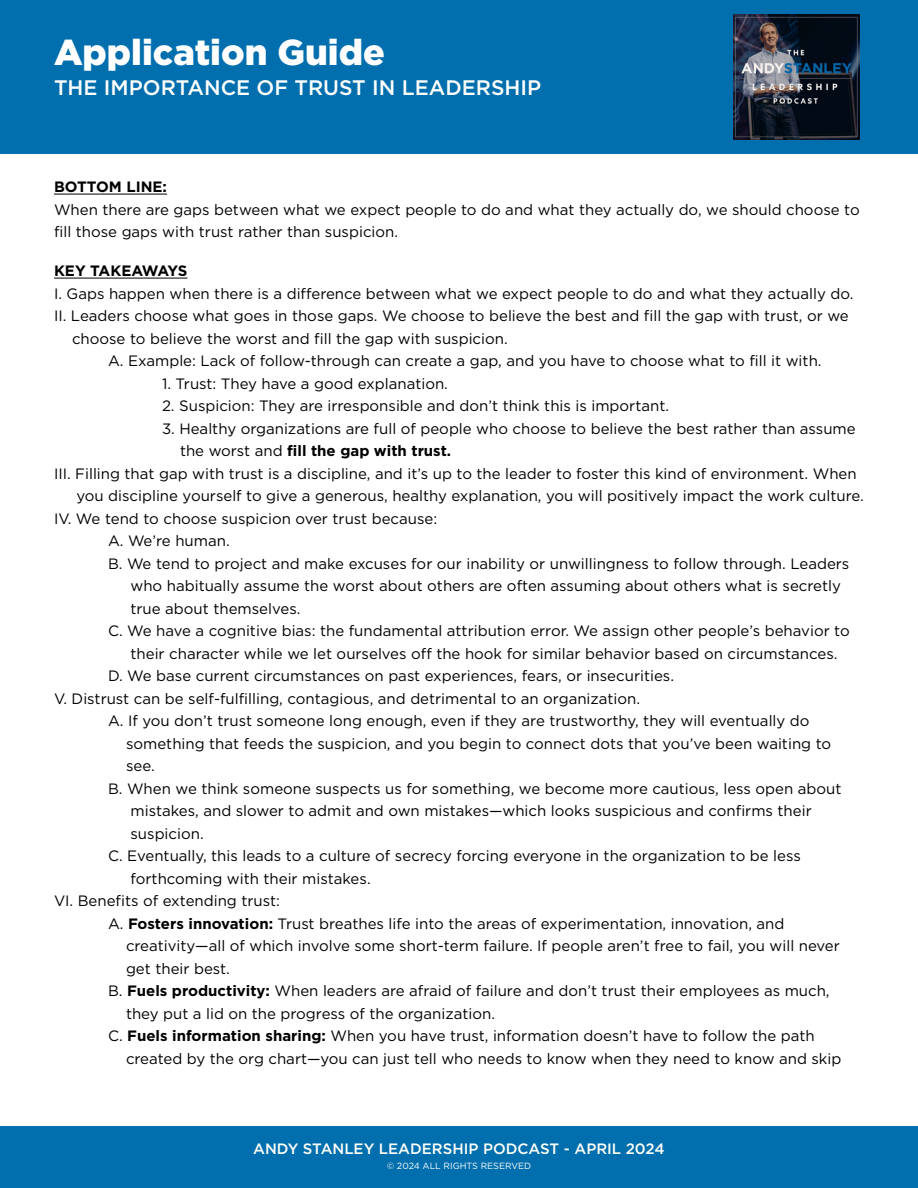
<style>
.page{position:relative;width:918px;height:1188px;background:#fff}
.page>*{position:absolute;margin:0;border:0;box-sizing:border-box;transform-origin:0 0}
.t1{font:900 36px "Gotham";color:#fff}
.t2{font:500 21px "Gotham";color:#fff}
.t3{font:15px/22.5px "Gotham";color:#000}
.t4{font:700 15px "Gotham";color:#000}
.t5{font:500 15px "Gotham";color:#fffffb}
.t6{font:700 15px "Gotham";letter-spacing:-.02em;color:#000}
.t7{font:9px "Gotham";color:#fffffb}
.s1{font-weight:400}
.s2{font-weight:700}
</style>
<div class="page">
<div style="left:0;top:0;width:918px;height:153px;background:#016eae"></div>
<img style="left:734px;top:14px;width:125px;height:125px">
<hr style="left:54px;top:194px;width:113px;height:1px;background:#000">
<hr style="left:54px;top:278px;width:133px;height:1px;background:#000">
<div style="left:0;top:1127px;width:918px;height:61px;background:#016eae"></div>
<h1 class="t1" style="left:54px;top:32px;width:332px">Application Guide</h1>
<h2 class="t2" style="left:54px;top:76px;width:489px">THE IMPORTANCE OF TRUST IN LEADERSHIP</h2>
<p class="t4" style="left:54px;top:178px;width:115px">BOTTOM LINE:</p>
<p class="t3" style="left:54px;top:198px;width:807px">When there are gaps between what we expect people to do and what they actually do, we should choose to fill those gaps with trust rather than suspicion.</p>
<p class="t6" style="left:54px;top:262px;width:135px">KEY TAKEAWAYS</p>
<p class="t3" style="left:54px;top:282px;width:801px">I. Gaps happen when there is a difference between what we expect people to do and what they actually do.</p>
<p class="t3" style="left:54px;top:304px;width:796px">II. Leaders choose what goes in those gaps. We choose to believe the best and fill the gap with trust, or we</p>
<p class="t3" style="left:72px;top:327px;width:437px">choose to believe the worst and fill the gap with suspicion.</p>
<p class="t3" style="left:108px;top:349px;width:715px">A. Example: Lack of follow-through can create a gap, and you have to choose what to fill it with.</p>
<p class="t3" style="left:162px;top:372px;width:287px">1. Trust: They have a good explanation.</p>
<p class="t3" style="left:162px;top:394px;width:509px">2. Suspicion: They are irresponsible and don’t think this is important.</p>
<p class="t3" style="left:162px;top:417px;width:695px">3. Healthy organizations are full of people who choose to believe the best rather than assume</p>
<p class="t4" style="left:180px;top:442px;width:273px"><span class="s1">the worst and</span> fill the gap with trust.</p>
<p class="t3" style="left:54px;top:462px;width:804px">III. Filling that gap with trust is a discipline, and it’s up to the leader to foster this kind of environment. When</p>
<p class="t3" style="left:76px;top:484px;width:789px">you discipline yourself to give a generous, healthy explanation, you will positively impact the work culture.</p>
<p class="t3" style="left:54px;top:507px;width:385px">IV. We tend to choose suspicion over trust because:</p>
<p class="t3" style="left:108px;top:529px;width:123px">A. We’re human.</p>
<p class="t3" style="left:108px;top:552px;width:743px">B. We tend to project and make excuses for our inability or unwillingness to follow through. Leaders</p>
<p class="t3" style="left:130px;top:574px;width:712px">who habitually assume the worst about others are often assuming about others what is secretly</p>
<p class="t3" style="left:130px;top:597px;width:172px">true about themselves.</p>
<p class="t3" style="left:108px;top:619px;width:743px">C. We have a cognitive bias: the fundamental attribution error. We assign other people’s behavior to</p>
<p class="t3" style="left:130px;top:642px;width:708px">their character while we let ourselves off the hook for similar behavior based on circumstances.</p>
<p class="t3" style="left:108px;top:664px;width:568px">D. We base current circumstances on past experiences, fears, or insecurities.</p>
<p class="t3" style="left:54px;top:687px;width:588px">V. Distrust can be self-fulfilling, contagious, and detrimental to an organization.</p>
<p class="t3" style="left:108px;top:709px;width:703px">A. If you don’t trust someone long enough, even if they are trustworthy, they will eventually do</p>
<p class="t3" style="left:126px;top:732px;width:707px">something that feeds the suspicion, and you begin to connect dots that you’ve been waiting to</p>
<p class="t3" style="left:126px;top:754px;width:30px">see.</p>
<p class="t3" style="left:108px;top:777px;width:735px">B. When we think someone suspects us for something, we become more cautious, less open about</p>
<p class="t3" style="left:130px;top:799px;width:683px">mistakes, and slower to admit and own mistakes—which looks suspicious and confirms their</p>
<p class="t3" style="left:130px;top:822px;width:75px">suspicion.</p>
<p class="t3" style="left:108px;top:844px;width:694px">C. Eventually, this leads to a culture of secrecy forcing everyone in the organization to be less</p>
<p class="t3" style="left:130px;top:867px;width:242px">forthcoming with their mistakes.</p>
<p class="t3" style="left:54px;top:889px;width:227px">VI. Benefits of extending trust:</p>
<p class="t3" style="left:108px;top:912px;width:678px">A. <span class="s2">Fosters innovation:</span> Trust breathes life into the areas of experimentation, innovation, and</p>
<p class="t3" style="left:126px;top:934px;width:715px">creativity—all of which involve some short-term failure. If people aren’t free to fail, you will never</p>
<p class="t3" style="left:126px;top:957px;width:105px">get their best.</p>
<p class="t3" style="left:108px;top:979px;width:723px">B. <span class="s2">Fuels productivity:</span> When leaders are afraid of failure and don’t trust their employees as much,</p>
<p class="t3" style="left:126px;top:1002px;width:371px">they put a lid on the progress of the organization.</p>
<p class="t3" style="left:108px;top:1024px;width:708px">C. <span class="s2">Fuels information sharing:</span> When you have trust, information doesn’t have to follow the path</p>
<p class="t3" style="left:126px;top:1047px;width:717px">created by the org chart—you can just tell who needs to know when they need to know and skip</p>
<p class="t5" style="left:253px;top:1140px;width:413px">ANDY STANLEY LEADERSHIP PODCAST - APRIL 2024</p>
<p class="t7" style="left:387px;top:1161px;width:146px">© 2024 ALL RIGHTS RESERVED</p>
</div>
